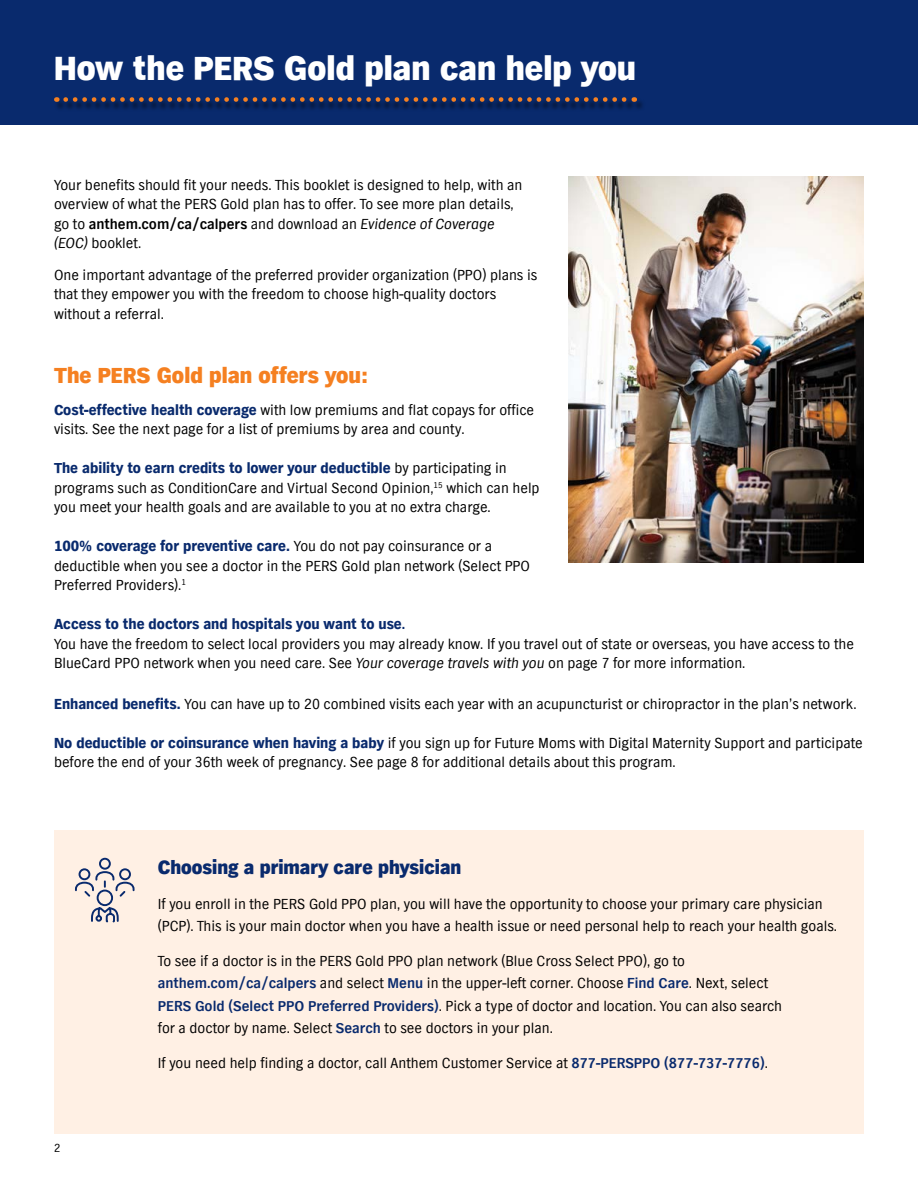
<style>
.page{position:relative;width:918px;height:1188px;background:#fff}
.page>*{position:absolute;margin:0;border:0;box-sizing:border-box;transform-origin:0 0}
.Body_copy__10_13__TV{font:800 34.5px "TV Nord EF";color:#fff}
.Body_copy__10_13__TV-2{font:800 22.5px "TV Nord EF";color:#f58021}
.Body_copy__10_13__TV-3{font:800 19.5px "TV Nord EF";color:#092a6d}
.Body_copy__10_13__TV-4{font:15px/19.5px "TV Nord EF";color:#000}
.Call-out_Body__12_15{font:15px/22.5px "TV Nord EF";color:#000}
.t1{font:12px "TV Nord EF";color:#000}
.s1{font-weight:700}
.s2{font-style:italic}
.s3{font-weight:900;color:#092a6d}
.s4{font-weight:700;color:#092a6d}
</style>
<div class="page">
<div style="left:0;top:0;width:918px;height:124px;background:#092a6d"></div>
<div style="left:54px;top:97px;width:592px;height:15px;background:#000;opacity:.8"></div>
<svg style="left:66px;top:97px;width:569px;height:5px"></svg>
<div style="left:54px;top:831px;width:809px;height:303px;background:#ffefe1"></div>
<img style="left:568px;top:177px;width:296px;height:386px">
<svg style="left:75px;top:857px;width:60px;height:66px"></svg>
<p class="Body_copy__10_13__TV" style="left:54px;top:48px;width:583px">How the PERS Gold plan can help you</p>
<p class="Body_copy__10_13__TV-4" style="left:54px;top:175px;width:470px">Your benefits should fit your needs. This booklet is designed to help, with an overview of what the PERS Gold plan has to offer. To see more plan details, go to <span class="s1">anthem.com/ca/calpers</span> and download an <span class="s2">Evidence of Coverage (EOC)</span> booklet.</p>
<p class="Body_copy__10_13__TV-4" style="left:54px;top:265px;width:485px">One important advantage of the preferred provider organization (PPO) plans is that they empower you with the freedom to choose high-quality doctors without a referral.</p>
<p class="Body_copy__10_13__TV-2" style="left:54px;top:362px;width:315px">The PERS Gold plan offers you:</p>
<p class="Body_copy__10_13__TV-4" style="left:54px;top:400px;width:482px"><span class="s3">Cost-effective health coverage</span> with low premiums and flat copays for office visits. See the next page for a list of premiums by area and county.</p>
<p class="Body_copy__10_13__TV-4" style="left:54px;top:459px;width:487px"><span class="s3">The ability to earn credits to lower your deductible</span> by participating in programs such as ConditionCare and Virtual Second Opinion,<sup>15</sup> which can help you meet your health goals and are available to you at no extra charge.</p>
<p class="Body_copy__10_13__TV-4" style="left:54px;top:537px;width:478px"><span class="s3">100% coverage for preventive care.</span> You do not pay coinsurance or a deductible when you see a doctor in the PERS Gold plan network (Select PPO<br>Preferred Providers).<sup>1</sup></p>
<p class="Body_copy__10_13__TV-4" style="left:54px;top:615px;width:801px"><span class="s3">Access to the doctors and hospitals you want to use</span><span class="s4">.<br></span>You have the freedom to select local providers you may already know. If you travel out of state or overseas, you have access to the<br>BlueCard PPO network when you need care. See <span class="s2">Your coverage travels with you</span> on page 7 for more information.</p>
<p class="Body_copy__10_13__TV-4" style="left:54px;top:694px;width:804px"><span class="s3">Enhanced benefits.</span> You can have up to 20 combined visits each year with an acupuncturist or chiropractor in the plan’s network.</p>
<p class="Body_copy__10_13__TV-4" style="left:54px;top:733px;width:810px"><span class="s3">No deductible or coinsurance when having a baby</span> if you sign up for Future Moms with Digital Maternity Support and participate before the end of your 36th week of pregnancy. See page 8 for additional details about this program.</p>
<p class="t1" style="left:54px;top:1141px;width:8px">2</p>
<p class="Body_copy__10_13__TV-3" style="left:158px;top:856px;width:305px">Choosing a primary care physician</p>
<p class="Call-out_Body__12_15" style="left:158px;top:893px;width:681px">If you enroll in the PERS Gold PPO plan, you will have the opportunity to choose your primary care physician (PCP). This is your main doctor when you have a health issue or need personal help to reach your health goals.</p>
<p class="Call-out_Body__12_15" style="left:158px;top:950px;width:626px">To see if a doctor is in the PERS Gold PPO plan network (Blue Cross Select PPO), go to <span class="s4">anthem.com/ca/calpers</span> and select <span class="s4">Menu</span> in the upper-left corner. Choose <span class="s4">Find Care</span>. Next, select <span class="s4">PERS Gold (Select PPO Preferred Providers)</span>. Pick a type of doctor and location. You can also search for a doctor by name. Select <span class="s4">Search</span> to see doctors in your plan.</p>
<p class="Call-out_Body__12_15" style="left:158px;top:1052px;width:612px">If you need help finding a doctor, call Anthem Customer Service at <span class="s4">877-PERSPPO (877-737-7776)</span>.</p>
</div>
